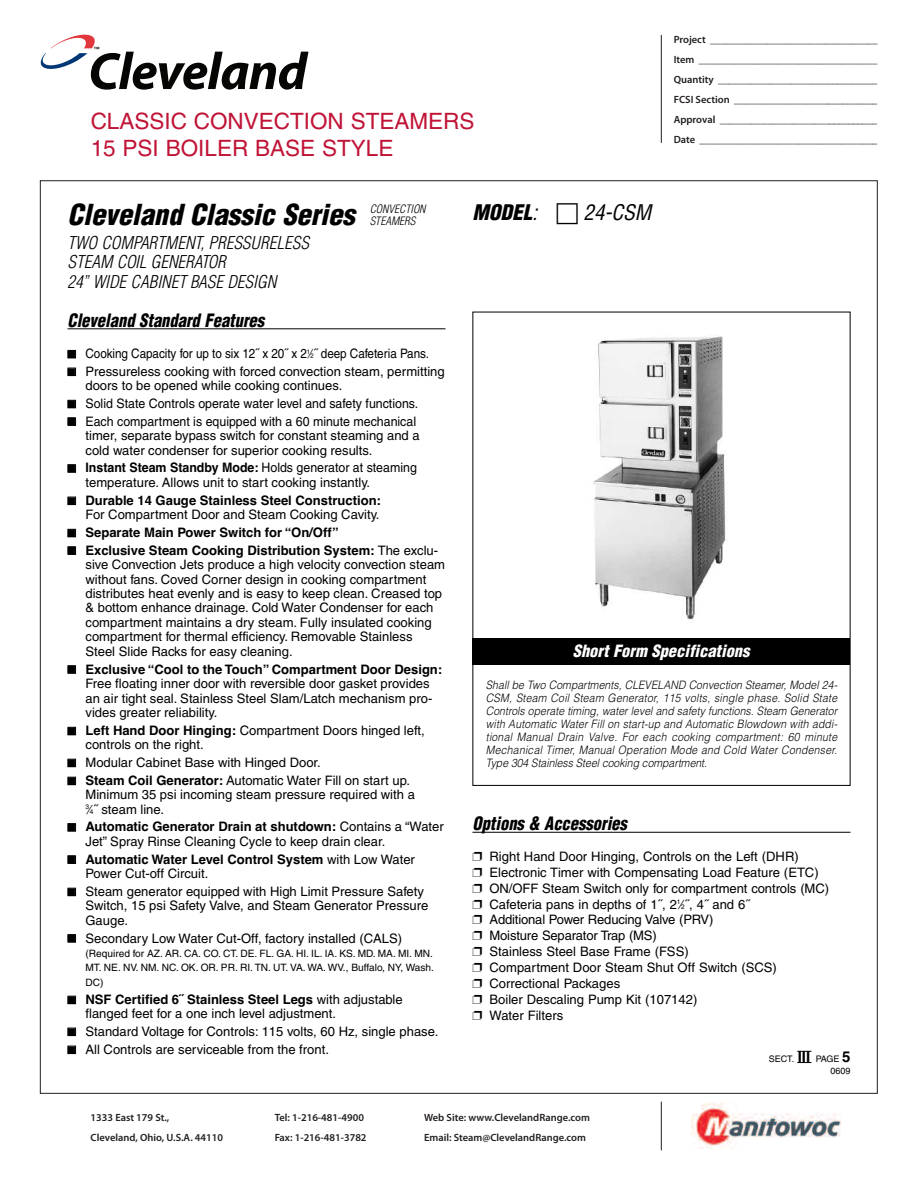
<style>
.page{position:relative;width:918px;height:1188px;background:#fff}
.page>*{position:absolute;margin:0;border:0;box-sizing:border-box;transform-origin:0 0}
.t1{font:italic 700 52.65px "Myriad Pro";letter-spacing:-.02em;color:#050504}
.t2{font:italic 900 condensed 28.2px "Helvetica";color:#000}
.t3{font:22.5px/27px "Helvetica";color:#c01437}
.t4{font:italic 900 condensed 21px "Helvetica";color:#000}
.t5{font:italic condensed 21px "Helvetica";color:#000}
.t6{font:italic 900 condensed 18px "Helvetica";color:#000;scale:.92 1}
.t7{font:italic 300 condensed 17.25px/19.5px "Helvetica";color:#000}
.t8{font:italic 900 condensed 16.5px "Helvetica";color:#fff}
.t9{font:13.05px/14.5px "Helvetica";color:#000}
.t10{font:13.05px/14.5px "Helvetica";color:#000;scale:.95 1}
.t11{font:700 13.05px/14.5px "Helvetica";color:#000;text-align:right}
.t12{font:13.05px "Helvetica";color:#000;scale:.9 1}
.t13{font:italic 300 11.55px/13px "Helvetica";color:#000;text-align:justify;scale:.9 1}
.t14{font:italic 300 condensed 11.25px/11.2px "Helvetica";color:#000}
.t15{font:600 10.5px/20px "Myriad Pro";color:#231f20}
.t16{font:10.2px/14.5px "Helvetica";color:#000;text-align:justify}
.t17{font:9px/12px "Helvetica";color:#000;text-align:right}
.t18{font:700 5.85px "Helvetica";color:#231f20}
.s1{font-size:6.45px}
.s2{font-weight:700}
.s3{font-weight:400}
.s4{font-weight:700;font-size:15px}
</style>
<div class="page">
<svg style="left:40px;top:35px;width:55px;height:34px"></svg>
<hr style="left:661px;top:35px;width:1px;height:108px;background:#231f20">
<hr style="left:661px;top:1102px;width:1px;height:48px;background:#231f20">
<img style="left:691px;top:1103px;width:150px;height:46px">
<hr style="left:68px;top:328px;width:378px;height:1px;background:#000">
<hr style="left:472px;top:832px;width:378px;height:1px;background:#000">
<img style="left:593px;top:336px;width:135px;height:285px">
<div style="left:472px;top:638px;width:378px;height:26px;background:#000"></div>
<svg style="left:797px;top:1051px;width:15px;height:1px"></svg>
<svg style="left:797px;top:1062px;width:15px;height:1px"></svg>
<p class="t18" style="left:94px;top:46px;width:7px">™</p>
<p class="t15" style="left:674px;top:31px;width:205px;text-align:justify">Project ________________________________ Item __________________________________ Quantity _______________________________ FCSI Section ____________________________ Approval _______________________________ Date __________________________________</p>
<h1 class="t1" style="left:88px;top:52px;width:220px">Cleveland</h1>
<h3 class="t3" style="left:91px;top:110px;width:385px">CLASSIC CONVECTION STEAMERS<br>15 PSI BOILER BASE STYLE</h3>
<h2 class="t2" style="left:68px;top:198px;width:289px">Cleveland Classic Series</h2>
<h3 class="t7" style="left:68px;top:233px;width:243px">TWO COMPARTMENT, PRESSURELESS<br>STEAM COIL GENERATOR<br>24” WIDE CABINET BASE DESIGN</h3>
<p class="t14" style="left:370px;top:204px;width:57px">CONVECTION<br>STEAMERS</p>
<h3 class="t6" style="left:68px;top:310px;width:215px">Cleveland Standard Features</h3>
<p class="t12" style="left:68px;top:349px;width:403px">■ Cooking Capacity for up to six 12˝ x 20˝ x 2<sup>1</sup>⁄<span class="s1">2</span>˝ deep Cafeteria Pans.</p>
<p class="t9" style="left:86px;top:365px;width:361px;text-indent:-18px">■ Pressureless cooking with forced convection steam, permitting doors to be opened while cooking continues.</p>
<p class="t10" style="left:68px;top:397px;width:371px">■ Solid State Controls operate water level and safety functions.</p>
<p class="t10" style="left:85px;top:415px;width:353px;text-indent:-18px">■ Each compartment is equipped with a 60 minute mechanical timer, separate bypass switch for constant steaming and a cold water condenser for superior cooking results.</p>
<p class="t10" style="left:86px;top:462px;width:350px;text-indent:-18px">■ <span class="s2">Instant Steam Standby Mode:</span> Holds generator at steaming temperature. Allows unit to start cooking instantly.</p>
<p class="t11" style="left:68px;top:493px;width:315px">■ Durable 14 Gauge Stainless Steel Construction:<br><span class="s3">For Compartment Door and Steam Cooking Cavity.</span></p>
<p class="t11" style="left:68px;top:525px;width:272px">■ Separate Main Power Switch for “On/Off”</p>
<p class="t9" style="left:85px;top:544px;width:361px;text-indent:-18px">■ <span class="s2">Exclusive Steam Cooking Distribution System:</span> The exclu&shy;sive Convection Jets produce a high velocity convection steam without fans. Coved Corner design in cooking compartment distributes heat evenly and is easy to keep clean. Creased top &amp; bottom enhance drainage. Cold Water Condenser for each compartment maintains a dry steam. Fully insulated cooking compartment for thermal efficiency. Removable Stainless Steel Slide Racks for easy cleaning.</p>
<p class="t9" style="left:86px;top:663px;width:358px;text-indent:-18px">■ <span class="s2">Exclusive “Cool to the Touch” Compartment Door Design:<br></span>Free floating inner door with reversible door gasket provides an air tight seal. Stainless Steel Slam/Latch mechanism pro&shy;vides greater reliability.</p>
<p class="t9" style="left:85px;top:724px;width:341px;text-indent:-18px">■ <span class="s2">Left Hand Door Hinging:</span> Compartment Doors hinged left, controls on the right.</p>
<p class="t9" style="left:68px;top:756px;width:255px">■ Modular Cabinet Base with Hinged Door.</p>
<p class="t9" style="left:86px;top:774px;width:331px;text-indent:-18px">■ <span class="s2">Steam Coil Generator:</span> Automatic Water Fill on start up.<br>Minimum 35 psi incoming steam pressure required with a<br><sup>3</sup>⁄<span class="s1">4</span>˝ steam line.</p>
<p class="t9" style="left:86px;top:821px;width:360px;text-indent:-18px">■ <span class="s2">Automatic Generator Drain at shutdown:</span> Contains a “Water<br>Jet” Spray Rinse Cleaning Cycle to keep drain clear.</p>
<p class="t11" style="left:86px;top:852px;width:331px;text-align:left;text-indent:-18px">■ Automatic Water Level Control System <span class="s3">with Low Water<br>Power Cut-off Circuit.</span></p>
<p class="t9" style="left:86px;top:885px;width:344px;text-indent:-18px">■ Steam generator equipped with High Limit Pressure Safety<br>Switch, 15 psi Safety Valve, and Steam Generator Pressure<br>Gauge.</p>
<p class="t9" style="left:68px;top:932px;width:336px">■ Secondary Low Water Cut-Off, factory installed (CALS)</p>
<p class="t16" style="left:86px;top:947px;width:350px">(Required for AZ. AR. CA. CO. CT. DE. FL. GA. HI. IL. IA. KS. MD. MA. MI. MN.<br>MT. NE. NV. NM. NC. OK. OR. PR. RI. TN. UT. VA. WA. WV., Buffalo, NY, Wash.<br>DC)</p>
<p class="t9" style="left:85px;top:993px;width:319px;text-indent:-18px">■ <span class="s2">NSF Certified 6˝ Stainless Steel Legs</span> with adjustable flanged feet for a one inch level adjustment.</p>
<p class="t9" style="left:68px;top:1025px;width:372px">■ Standard Voltage for Controls: 115 volts, 60 Hz, single phase.</p>
<p class="t9" style="left:68px;top:1043px;width:263px">■ All Controls are serviceable from the front.</p>
<h3 class="t4" style="left:472px;top:201px;width:66px">MODEL<span class="s3">:</span></h3>
<h3 class="t5" style="left:584px;top:201px;width:69px">24-CSM</h3>
<p class="t8" style="left:573px;top:642px;width:178px">Short Form Specifications</p>
<p class="t13" style="left:486px;top:678px;width:392px">Shall be Two Compartments, CLEVELAND Convection Steamer, Model 24- CSM, Steam Coil Steam Generator, 115 volts, single phase. Solid State Controls operate timing, water level and safety functions. Steam Generator with Automatic Water Fill on start-up and Automatic Blowdown with addi&shy;tional Manual Drain Valve. For each cooking compartment: 60 minute Mechanical Timer, Manual Operation Mode and Cold Water Condenser.<br>Type 304 Stainless Steel cooking compartment.</p>
<h3 class="t6" style="left:472px;top:813px;width:169px">Options &amp; Accessories</h3>
<p class="t9" style="left:472px;top:850px;width:358px;line-height:15.9px">❐ Right Hand Door Hinging, Controls on the Left (DHR)<br>❐ Electronic Timer with Compensating Load Feature (ETC) ❐ ON/OFF Steam Switch only for compartment controls (MC) ❐ Cafeteria pans in depths of 1˝, 2<sup>1</sup>⁄<span class="s1">2</span>˝, 4˝ and 6˝<br>❐ Additional Power Reducing Valve (PRV)<br>❐ Moisture Separator Trap (MS)<br>❐ Stainless Steel Base Frame (FSS)<br>❐ Compartment Door Steam Shut Off Switch (SCS)<br>❐ Correctional Packages<br>❐ Boiler Descaling Pump Kit (107142)<br>❐ Water Filters</p>
<p class="t17" style="left:769px;top:1054px;width:83px">SECT. <span class="s4">III</span> PAGE <span class="s4">5<br></span>0609</p>
<p class="t15" style="left:91px;top:1108px;width:134px">1333 East 179 St.,<br>Cleveland, Ohio, U.S.A. 44110</p>
<p class="t15" style="left:275px;top:1108px;width:93px">Tel: 1-216-481-4900<br>Fax: 1-216-481-3782</p>
<p class="t15" style="left:424px;top:1108px;width:167px">Web Site: www.ClevelandRange.com<br>Email: Steam@ClevelandRange.com</p>
</div>
